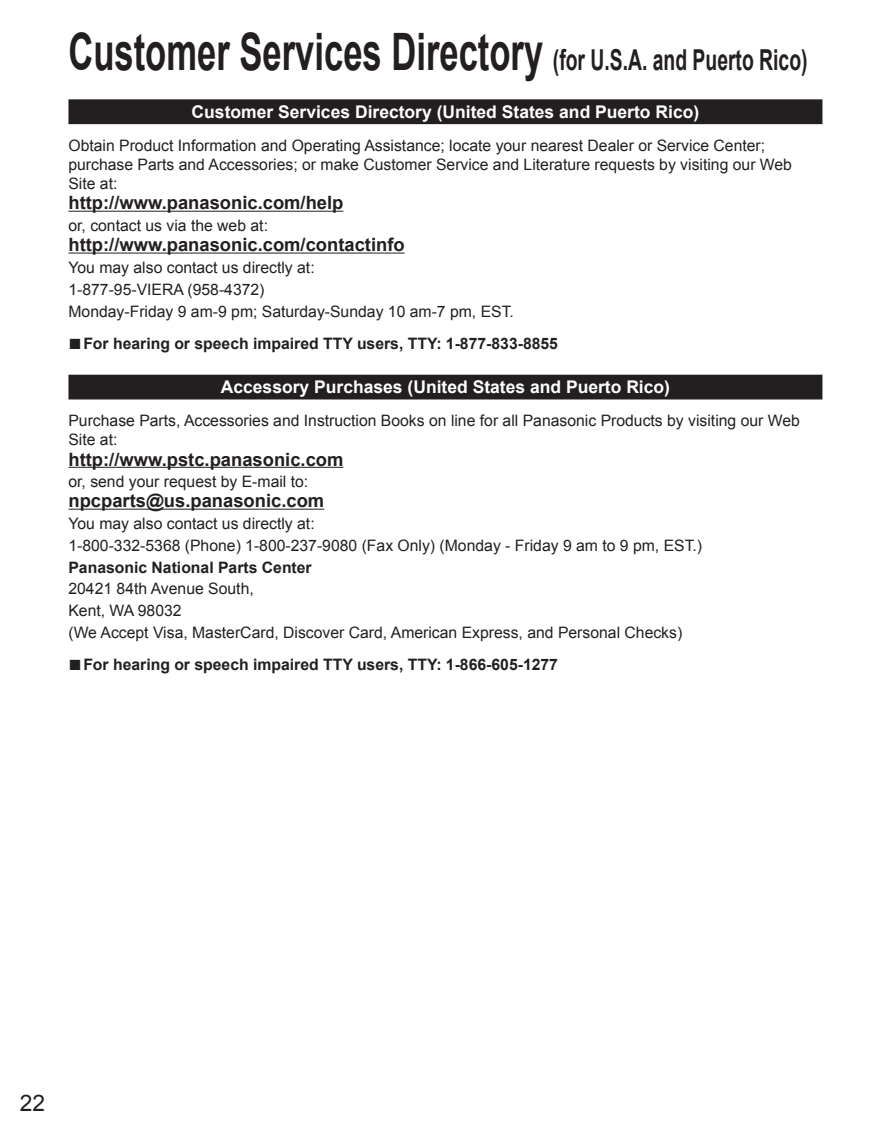
<style>
.page{position:relative;width:882px;height:1134px;background:#fff}
.page>*{position:absolute;margin:0;border:0;box-sizing:border-box;transform-origin:0 0}
.t1{font:700 51.62px "Arial";color:#231f20;scale:.67 1}
.t2{font:22.75px "Arial";color:#231f20}
.t3{font:700 18.38px "Arial";color:#231f20}
.t4{font:700 17.5px "Arial";color:#fff}
.t5{font:15.75px/21.7px "Arial";color:#231f20}
.t6{font:700 15.75px "Arial";color:#231f20}
.s1{font-size:28.88px}
.s2{font-weight:400;font-size:22.05px}
</style>
<div class="page">
<div style="left:68px;top:99px;width:754px;height:25px;background:#231f20"></div>
<hr style="left:68px;top:211px;width:275px;height:1px;background:#231f20">
<hr style="left:68px;top:253px;width:337px;height:1px;background:#231f20">
<div style="left:68px;top:375px;width:754px;height:24px;background:#231f20"></div>
<hr style="left:68px;top:467px;width:275px;height:1px;background:#231f20">
<hr style="left:68px;top:509px;width:256px;height:1px;background:#231f20">
<h1 class="t1" style="left:68px;top:23px;width:1105px">Customer Services Directory <span class="s1">(for U.S.A. and Puerto Rico)</span></h1>
<p class="t4" style="left:192px;top:102px;width:509px">Customer Services Directory (United States and Puerto Rico)</p>
<p class="t5" style="left:68px;top:136px;width:725px;line-height:19.2px">Obtain Product Information and Operating Assistance; locate your nearest Dealer or Service Center; purchase Parts and Accessories; or make Customer Service and Literature requests by visiting our Web<br>Site at:</p>
<p class="t3" style="left:68px;top:193px;width:276px">http://www.panasonic.com/help</p>
<p class="t5" style="left:68px;top:215px;width:201px">or, contact us via the web at:</p>
<p class="t3" style="left:68px;top:235px;width:338px">http://www.panasonic.com/contactinfo</p>
<p class="t5" style="left:68px;top:257px;width:447px">You may also contact us directly at:<br>1-877-95-VIERA (958-4372)<br>Monday-Friday 9 am-9 pm; Saturday-Sunday 10 am-7 pm, EST.</p>
<p class="t6" style="left:68px;top:334px;width:491px"><span class="s2">■</span>For hearing or speech impaired TTY users, TTY: 1-877-833-8855</p>
<p class="t4" style="left:221px;top:377px;width:451px">Accessory Purchases (United States and Puerto Rico)</p>
<p class="t5" style="left:68px;top:411px;width:733px;line-height:19.2px">Purchase Parts, Accessories and Instruction Books on line for all Panasonic Products by visiting our Web<br>Site at:</p>
<p class="t3" style="left:68px;top:449px;width:276px">http://www.pstc.panasonic.com</p>
<p class="t5" style="left:68px;top:471px;width:241px">or, send your request by E-mail to:</p>
<p class="t3" style="left:68px;top:491px;width:257px">npcparts@us.panasonic.com</p>
<p class="t5" style="left:68px;top:513px;width:635px">You may also contact us directly at:<br>1-800-332-5368 (Phone) 1-800-237-9080 (Fax Only) (Monday - Friday 9 am to 9 pm, EST.)</p>
<p class="t6" style="left:68px;top:558px;width:245px">Panasonic National Parts Center</p>
<p class="t5" style="left:68px;top:578px;width:615px">20421 84th Avenue South,<br>Kent, WA 98032<br>(We Accept Visa, MasterCard, Discover Card, American Express, and Personal Checks)</p>
<p class="t6" style="left:68px;top:656px;width:491px"><span class="s2">■</span>For hearing or speech impaired TTY users, TTY: 1-866-605-1277</p>
<h2 class="t2" style="left:20px;top:1091px;width:27px">22</h2>
</div>
